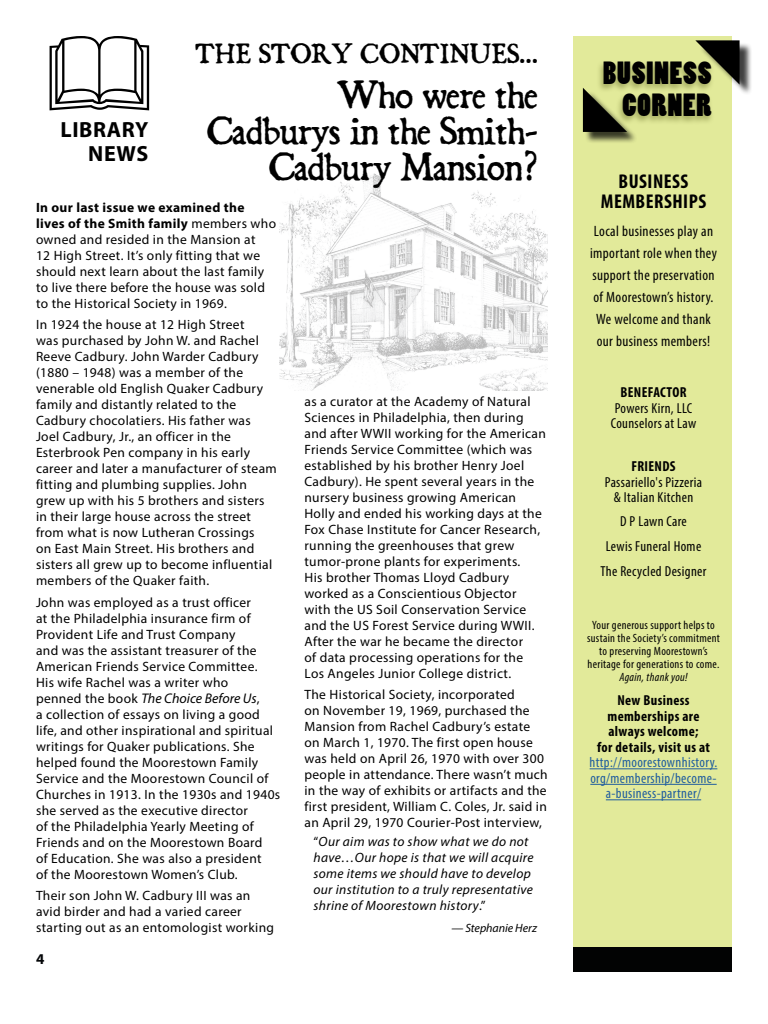
<style>
.page{position:relative;width:768px;height:1024px;background:#fff}
.page>*{position:absolute;margin:0;border:0;box-sizing:border-box;transform-origin:0 0}
.Body_Text___Serif{font:34px/36px "Dominican";color:#000;text-align:right}
.t1{font:30px/32px "Poplar Std";letter-spacing:.03em;color:#000;text-align:right}
.Body_Text___Serif-2{font:24px "Dominican Small Caps";color:#000}
.Head_1___Black{font:700 22px/24px "Myriad Pro";letter-spacing:.025em;color:#000;text-align:right}
.In_This_Issue___Stor{font:700 condensed 20px/20px "Myriad Pro";letter-spacing:.025em;color:#000;text-align:center}
.In_This_Issue___Stor-2{font:condensed 15px/22px "Myriad Pro";letter-spacing:.025em;color:#000;text-align:center}
.t2{font:700 15px "Myriad Pro";color:#040608}
.In_This_Issue___Stor-3{font:condensed 14.5px/15.5px "Myriad Pro";letter-spacing:.025em;color:#215e9e;text-align:center}
.In_This_Issue___Stor-4{font:condensed 14.5px/15px "Myriad Pro";letter-spacing:.025em;color:#000}
.In_This_Issue___Stor-5{font:700 condensed 14.5px "Myriad Pro";letter-spacing:.025em;color:#000}
.In_This_Issue___Stor-6{font:italic 14px "Myriad Pro";color:#000}
.In_This_Issue___Stor-7{font:13.5px/16px "Myriad Pro";letter-spacing:.025em;color:#000}
.In_This_Issue___Stor-8{font:italic 13.5px/16px "Myriad Pro";letter-spacing:.025em;color:#000}
.In_This_Issue___Stor-9{font:condensed 12px/13px "Myriad Pro";letter-spacing:.025em;color:#000;text-align:center}
.Myriad_Pro_Body_Text{font:italic 12px "Myriad Pro";letter-spacing:-.005em;color:#000}
.s1{font-weight:700}
.s2{font-style:normal;font-size:13.5px}
.s3{font-style:normal}
.s4{font-style:italic}
.s5{font-weight:700;color:#000}
</style>
<div class="page">
<div style="left:574px;top:36px;width:158px;height:911px;background:#e2ea9a"></div>
<div style="left:574px;top:947px;width:158px;height:25px;background:#020303"></div>
<div style="left:597px;top:60px;width:118px;height:66px;background:#949b51;opacity:.75"></div>
<hr style="left:590px;top:768px;width:127px;height:1px;background:#215e9e">
<hr style="left:590px;top:784px;width:127px;height:1px;background:#215e9e">
<hr style="left:606px;top:799px;width:95px;height:1px;background:#215e9e">
<div style="left:584px;top:90px;width:55px;height:54px;background:#000;opacity:.75"></div>
<div style="left:698px;top:42px;width:54px;height:54px;background:#000;opacity:.75"></div>
<img style="left:279px;top:173px;width:268px;height:218px">
<svg style="left:573px;top:87px;width:54px;height:67px"></svg>
<svg style="left:695px;top:42px;width:57px;height:43px"></svg>
<p class="Head_1___Black" style="left:61px;top:116px;width:89px">LIBRARY<br>NEWS</p>
<p class="Body_Text___Serif-2" style="left:196px;top:38px;width:344px">THE STORY CONTINUES...</p>
<p class="Body_Text___Serif" style="left:208px;top:78px;width:332px">Who were the<br>Cadburys in the Smith-<br>Cadbury Mansion?</p>
<p class="In_This_Issue___Stor-7" style="left:36px;top:199px;width:242px"><span class="s1">In our last issue we examined the lives of the Smith family</span> members who owned and resided in the Mansion at<br>12 High Street. It’s only fitting that we should next learn about the last family to live there before the house was sold to the Historical Society in 1969.</p>
<p class="In_This_Issue___Stor-7" style="left:36px;top:317px;width:242px">In 1924 the house at 12 High Street<br>was purchased by John W. and Rachel Reeve Cadbury. John Warder Cadbury (1880 – 1948) was a member of the venerable old English Quaker Cadbury family and distantly related to the Cadbury chocolatiers. His father was Joel Cadbury, Jr., an officer in the Esterbrook Pen company in his early career and later a manufacturer of steam fitting and plumbing supplies. John grew up with his 5 brothers and sisters in their large house across the street from what is now Lutheran Crossings<br>on East Main Street. His brothers and sisters all grew up to become influential members of the Quaker faith.</p>
<p class="In_This_Issue___Stor-7" style="left:36px;top:594px;width:223px">John was employed as a trust officer at the Philadelphia insurance firm of Provident Life and Trust Company and was the assistant treasurer of the American Friends Service Committee.<br>His wife Rachel was a writer who</p>
<p class="In_This_Issue___Stor-6" style="left:36px;top:689px;width:225px"><span class="s2">penned the book</span> The Choice Before Us<span class="s2">,</span></p>
<p class="In_This_Issue___Stor-7" style="left:36px;top:706px;width:246px">a collection of essays on living a good life, and other inspirational and spiritual writings for Quaker publications. She helped found the Moorestown Family Service and the Moorestown Council of Churches in 1913. In the 1930s and 1940s she served as the executive director<br>of the Philadelphia Yearly Meeting of Friends and on the Moorestown Board<br>of Education. She was also a president<br>of the Moorestown Women’s Club.</p>
<p class="In_This_Issue___Stor-7" style="left:36px;top:887px;width:240px">Their son John W. Cadbury III was an avid birder and had a varied career starting out as an entomologist working</p>
<p class="t2" style="left:36px;top:949px;width:10px">4</p>
<p class="In_This_Issue___Stor-7" style="left:304px;top:393px;width:243px">as a curator at the Academy of Natural Sciences in Philadelphia, then during and after WWII working for the American Friends Service Committee (which was established by his brother Henry Joel Cadbury). He spent several years in the nursery business growing American Holly and ended his working days at the Fox Chase Institute for Cancer Research, running the greenhouses that grew tumor-prone plants for experiments.<br>His brother Thomas Lloyd Cadbury worked as a Conscientious Objector<br>with the US Soil Conservation Service and the US Forest Service during WWII.<br>After the war he became the director<br>of data processing operations for the Los Angeles Junior College district.</p>
<p class="In_This_Issue___Stor-7" style="left:304px;top:687px;width:245px">The Historical Society, incorporated<br>on November 19, 1969, purchased the Mansion from Rachel Cadbury’s estate on March 1, 1970. The first open house was held on April 26, 1970 with over 300 people in attendance. There wasn’t much in the way of exhibits or artifacts and the first president, William C. Coles, Jr. said in an April 29, 1970 Courier-Post interview,</p>
<p class="In_This_Issue___Stor-8" style="left:314px;top:833px;width:222px"><span class="s3">“</span>Our aim was to show what we do not have…Our hope is that we will acquire some items we should have to develop our institution to a truly representative shrine of Moorestown history<span class="s3">.”</span></p>
<p class="Myriad_Pro_Body_Text" style="left:451px;top:921px;width:87px">— Stephanie Herz</p>
<p class="t1" style="left:603px;top:58px;width:110px">BUSINESS<br>CORNER</p>
<p class="In_This_Issue___Stor" style="left:601px;top:171px;width:107px">BUSINESS<br>MEMBERSHIPS</p>
<p class="In_This_Issue___Stor-2" style="left:590px;top:219px;width:128px">Local businesses play an important role when they support the preservation of Moorestown’s history.<br>We welcome and thank our business members!</p>
<p class="In_This_Issue___Stor-5" style="left:620px;top:383px;width:68px">BENEFACTOR</p>
<p class="In_This_Issue___Stor-4" style="left:611px;top:400px;width:87px">Powers Kirn, LLC<br>Counselors at Law</p>
<p class="In_This_Issue___Stor-5" style="left:631px;top:457px;width:46px">FRIENDS</p>
<p class="In_This_Issue___Stor-4" style="left:605px;top:474px;width:99px;text-align:center">Passariello's Pizzeria &amp; Italian Kitchen</p>
<p class="In_This_Issue___Stor-4" style="left:620px;top:514px;width:68px">D P Lawn Care</p>
<p class="In_This_Issue___Stor-4" style="left:606px;top:539px;width:97px">Lewis Funeral Home</p>
<p class="In_This_Issue___Stor-4" style="left:601px;top:563px;width:107px">The Recycled Designer</p>
<p class="In_This_Issue___Stor-9" style="left:587px;top:618px;width:134px">Your generous support helps to sustain the Society’s commitment to preserving Moorestown’s heritage for generations to come.<br><span class="s4">Again, thank you!</span></p>
<p class="In_This_Issue___Stor-3" style="left:590px;top:693px;width:129px"><span class="s5">New Business memberships are always welcome;<br>for details, visit us at </span>http://moorestownhistory. org/membership/become&shy;a-business-partner/</p>
</div>
